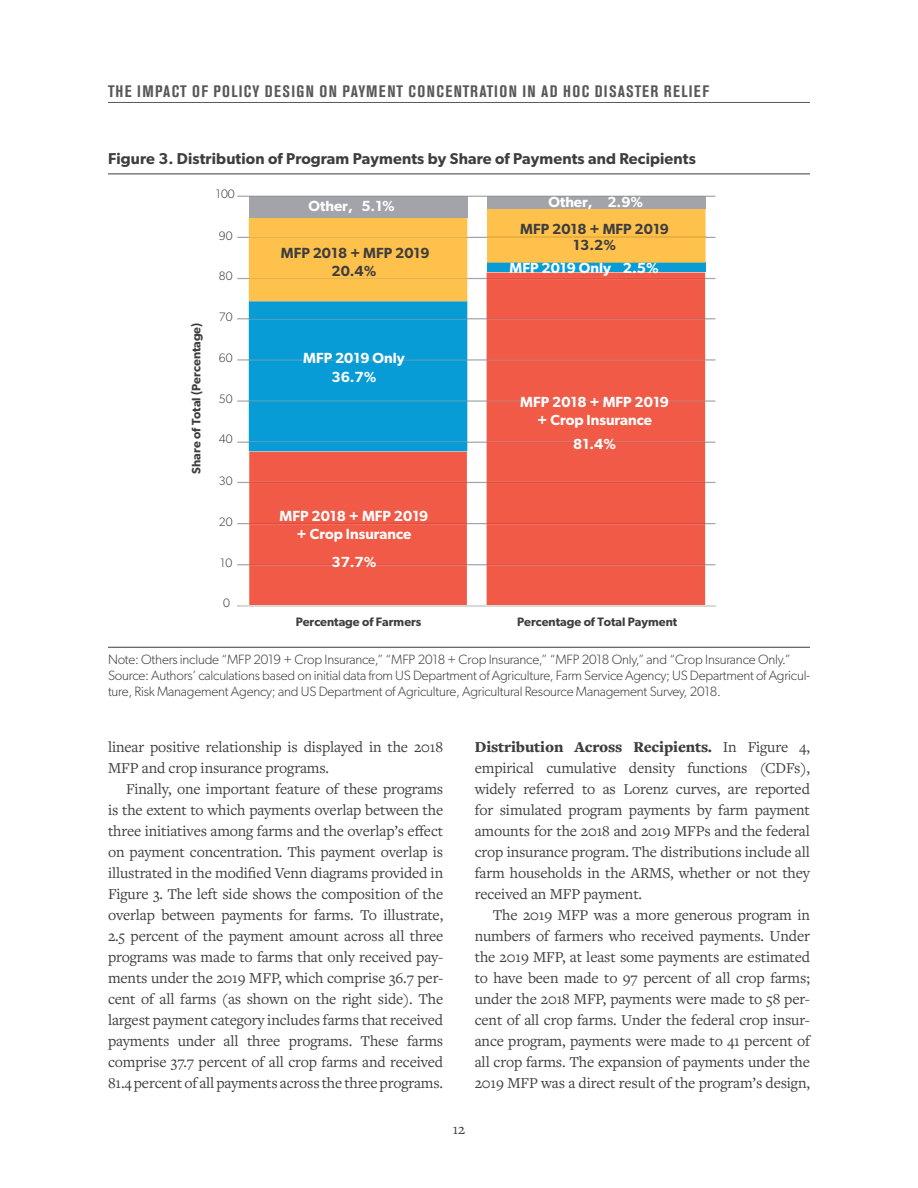
<style>
.page{position:relative;width:918px;height:1188px;background:#fff}
.page>*{position:absolute;margin:0;border:0;box-sizing:border-box;transform-origin:0 0}
.t1{font:700 condensed 16.5px "Akzidenz Grotesk BE";letter-spacing:.085em;color:#57585a}
.Body_Text{font:15.75px/21px "Freight Text Pro";letter-spacing:-.01em;color:#3e3e3f;text-align:justify}
.Subhead_B{font:15.75px/21px "Freight Text Pro";letter-spacing:-.01em;color:#3e3e3f;text-align:justify}
.Table_Title_1{font:600 15.75px "Gibson";letter-spacing:.01em;color:#3e3e3f}
.t2{font:15px "Freight Text Pro";color:#3e3e3f}
.t3{font:600 14.7px/17.7px "Gibson";color:#fff;text-align:center}
.t4{font:600 14.7px/18.8px "Gibson";color:#3e3e3f;text-align:center}
.Table_Source_or_Note{font:300 13.5px/16.2px "Gibson";letter-spacing:-.015em;color:#3e3e3f}
.Table_Source_or_note{font:300 13.5px "Gibson";letter-spacing:-.015em;color:#3e3e3f}
.t5{font:600 12.3px "Gibson";color:#3e3e3f}
.t6{font:300 12.3px "Gibson";letter-spacing:-.005em;color:#3e3e3f}
.s1{font-weight:900}
</style>
<div class="page">
<hr style="left:108px;top:102px;width:702px;height:1px;background:#57585a">
<hr style="left:108px;top:174px;width:702px;height:1px;background:#3e3e3f">
<hr style="left:108px;top:647px;width:702px;height:1px;background:#3e3e3f">
<hr style="left:239px;top:564px;width:476px;height:1px;background:#a6a5a5">
<hr style="left:239px;top:523px;width:476px;height:1px;background:#a6a5a5">
<hr style="left:239px;top:482px;width:476px;height:1px;background:#a6a5a5">
<hr style="left:239px;top:442px;width:476px;height:1px;background:#a6a5a5">
<hr style="left:239px;top:400px;width:476px;height:2px;background:#a6a5a5">
<hr style="left:239px;top:359px;width:476px;height:2px;background:#a6a5a5">
<hr style="left:239px;top:318px;width:476px;height:1px;background:#a6a5a5">
<hr style="left:239px;top:278px;width:476px;height:1px;background:#a6a5a5">
<hr style="left:239px;top:237px;width:476px;height:1px;background:#a6a5a5">
<hr style="left:239px;top:196px;width:476px;height:1px;background:#a6a5a5">
<div style="left:487px;top:273px;width:218px;height:332px;background:#f05a46"></div>
<hr style="left:487px;top:564px;width:218px;height:1px;background:#e14b3d">
<hr style="left:487px;top:523px;width:218px;height:1px;background:#e14b3d">
<hr style="left:487px;top:482px;width:218px;height:1px;background:#e14b3d">
<hr style="left:487px;top:442px;width:218px;height:1px;background:#e14b3d">
<hr style="left:487px;top:400px;width:218px;height:2px;background:#e14b3d">
<hr style="left:487px;top:359px;width:218px;height:2px;background:#e14b3d">
<hr style="left:487px;top:318px;width:218px;height:1px;background:#e14b3d">
<hr style="left:487px;top:278px;width:218px;height:1px;background:#e14b3d">
<div style="left:487px;top:263px;width:219px;height:9px;background:#089cd6"></div>
<svg style="left:249px;top:198px;width:218px;height:407px;background:#9a8b81"></svg>
<hr style="left:249px;top:197px;width:218px;height:1px;background:#94969d">
<svg style="left:487px;top:198px;width:219px;height:65px;background:#ecbb5c"></svg>
<hr style="left:487px;top:197px;width:219px;height:1px;background:#94969d">
<hr style="left:239px;top:605px;width:476px;height:1px;background:#dad9d8">
<p class="t1" style="left:108px;top:82px;width:602px">THE IMPACT OF POLICY DESIGN ON PAYMENT CONCENTRATION IN AD HOC DISASTER RELIEF</p>
<p class="Table_Title_1" style="left:108px;top:149px;width:589px">Figure 3. Distribution of Program Payments by Share of Payments and Recipients</p>
<p class="t5" style="left:189px;top:474px;width:153px;rotate:-90deg">Share of Total (Percentage)</p>
<p class="t6" style="left:216px;top:187px;width:21px">100</p>
<p class="t6" style="left:219px;top:228px;width:15px">90</p>
<p class="t6" style="left:219px;top:268px;width:15px">80</p>
<p class="t6" style="left:219px;top:309px;width:15px">70</p>
<p class="t6" style="left:219px;top:350px;width:15px">60</p>
<p class="t6" style="left:219px;top:392px;width:15px">50</p>
<p class="t6" style="left:219px;top:432px;width:15px">40</p>
<p class="t6" style="left:219px;top:473px;width:15px">30</p>
<p class="t6" style="left:219px;top:514px;width:15px">20</p>
<p class="t6" style="left:220px;top:555px;width:14px">10</p>
<p class="t6" style="left:223px;top:595px;width:8px">0</p>
<p class="t3" style="left:309px;top:197px;width:88px">Other, 5.1%</p>
<p class="t3" style="left:548px;top:193px;width:96px">Other, 2.9%</p>
<p class="t4" style="left:281px;top:243px;width:150px">MFP 2018 + MFP 2019<br>20.4%</p>
<p class="t3" style="left:303px;top:348px;width:103px;line-height:18.8px">MFP 2019 Only<br>36.7%</p>
<p class="t3" style="left:280px;top:507px;width:150px">MFP 2018 + MFP 2019 + Crop Insurance</p>
<p class="t3" style="left:331px;top:552px;width:47px">37.7%</p>
<p class="t4" style="left:520px;top:220px;width:150px;line-height:16.4px">MFP 2018 + MFP 2019<br>13.2%</p>
<p class="t3" style="left:510px;top:259px;width:151px">MFP 2019 Only 2.5%</p>
<p class="t3" style="left:520px;top:393px;width:150px">MFP 2018 + MFP 2019 + Crop Insurance</p>
<p class="t3" style="left:573px;top:434px;width:44px">81.4%</p>
<p class="t5" style="left:296px;top:614px;width:127px">Percentage of Farmers</p>
<p class="t5" style="left:517px;top:614px;width:162px">Percentage of Total Payment</p>
<p class="Table_Source_or_note" style="left:108px;top:651px;width:684px">Note: Others include “MFP 2019 + Crop Insurance,” “MFP 2018 + Crop Insurance,” “MFP 2018 Only,” and “Crop Insurance Only.”</p>
<p class="Table_Source_or_Note" style="left:108px;top:667px;width:704px">Source: Authors’ calculations based on initial data from US Department of Agriculture, Farm Service Agency; US Department of Agricul&shy;ture, Risk Management Agency; and US Department of Agriculture, Agricultural Resource Management Survey, 2018.</p>
<p class="Body_Text" style="left:108px;top:735px;width:337px">linear positive relationship is displayed in the 2018<br>MFP and crop insurance programs.</p>
<p class="Body_Text" style="left:108px;top:777px;width:337px;text-indent:18px">Finally, one important feature of these programs is the extent to which payments overlap between the three initiatives among farms and the overlap’s effect on payment concentration. This payment overlap is illustrated in the modified Venn diagrams provided in Figure 3. The left side shows the composition of the overlap between payments for farms. To illustrate, 2.5 percent of the payment amount across all three programs was made to farms that only received pay&shy;ments under the 2019 MFP, which comprise 36.7 per&shy;cent of all farms (as shown on the right side). The largest payment category includes farms that received payments under all three programs. These farms comprise 37.7 percent of all crop farms and received 81.4 percent of all payments across the three programs.</p>
<p class="Subhead_B" style="left:475px;top:735px;width:337px"><span class="s1">Distribution Across Recipients.</span> In Figure 4, empirical cumulative density functions (CDFs), widely referred to as Lorenz curves, are reported for simulated program payments by farm payment amounts for the 2018 and 2019 MFPs and the federal crop insurance program. The distributions include all farm households in the ARMS, whether or not they received an MFP payment.</p>
<p class="Body_Text" style="left:475px;top:903px;width:337px;text-indent:18px">The 2019 MFP was a more generous program in numbers of farmers who received payments. Under the 2019 MFP, at least some payments are estimated to have been made to 97 percent of all crop farms; under the 2018 MFP, payments were made to 58 per&shy;cent of all crop farms. Under the federal crop insur&shy;ance program, payments were made to 41 percent of all crop farms. The expansion of payments under the 2019 MFP was a direct result of the program’s design,</p>
<p class="t2" style="left:453px;top:1119px;width:14px">12</p>
</div>
